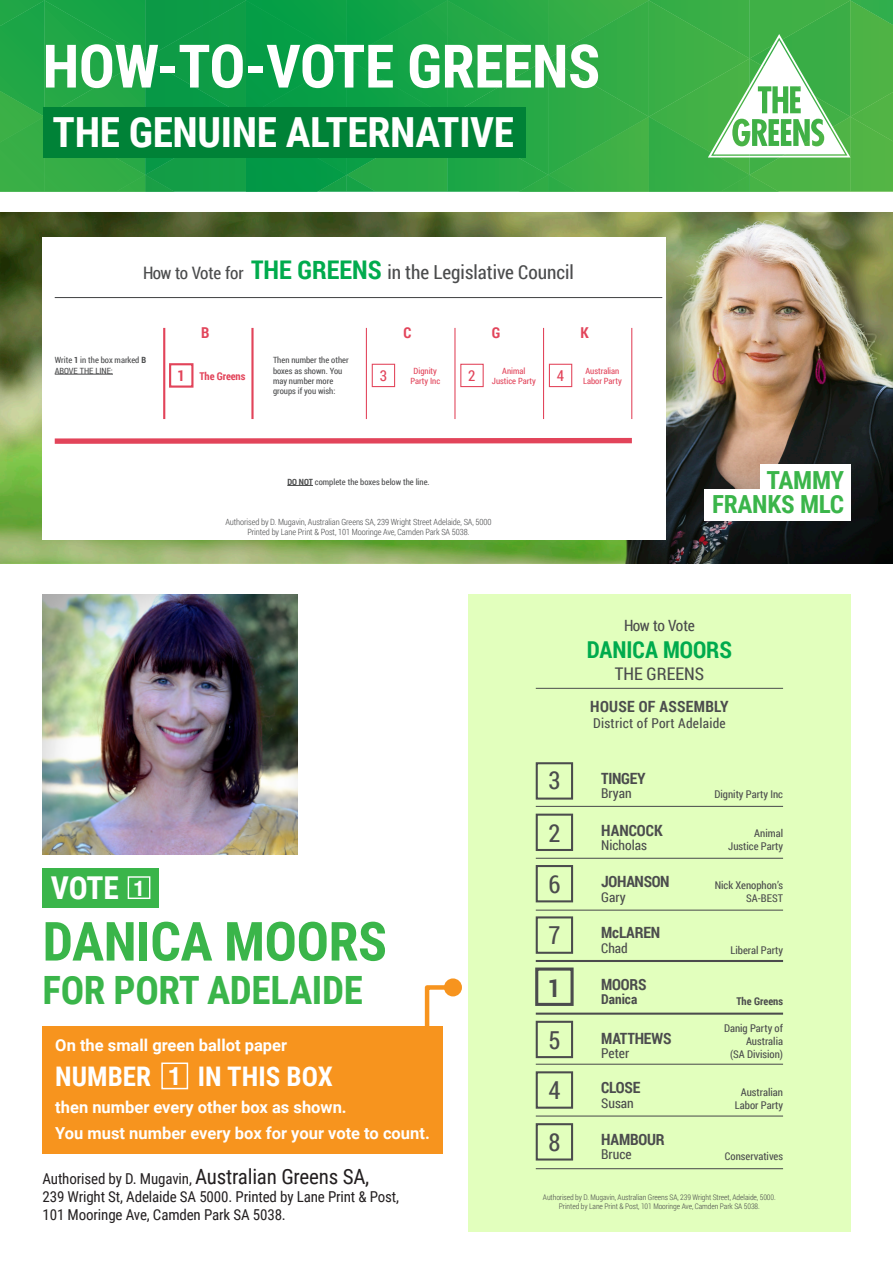
<style>
.page{position:relative;width:893px;height:1263px;background:#fff}
.page>*{position:absolute;margin:0;border:0;box-sizing:border-box;transform-origin:0 0}
.t1{font:700 60px "Roboto Condensed";letter-spacing:-.01em;color:#fff}
.t2{font:700 54px "Roboto Condensed";letter-spacing:-.01em;color:#3ab54a}
.t3{font:700 41.55px "Roboto Condensed";letter-spacing:-.01em;color:#fff}
.t4{font:700 39px "Roboto Condensed";letter-spacing:-.01em;color:#3ab54a}
.t5{font:700 31.5px "Roboto Condensed";color:#fff}
.t6{font:700 27px "Roboto Condensed";color:#fff}
.t7{font:700 24.9px/24.9px "Roboto Condensed";letter-spacing:-.01em;color:#3ab54a;text-align:right}
.t8{font:24.75px/51.6px "Roboto Condensed";color:#4b4c4d;text-align:justify}
.t9{font:700 23.25px "Roboto Condensed";color:#00ab4d}
.t10{font:19.35px "Roboto Condensed";color:#4b4c4d}
.t11{font:17.4px "Roboto Condensed";color:#4b4c4d}
.t12{font:700 16.5px/25.7px "Roboto";color:#fff}
.t13{font:700 15.45px "Roboto Condensed";letter-spacing:-.01em;color:#4b4c4d}
.t14{font:700 15.45px "Roboto Condensed";letter-spacing:.02em;color:#4b4c4d}
.t15{font:15.45px "Roboto Condensed";letter-spacing:-.035em;color:#4b4c4d}
.t16{font:15px/18px "Roboto Condensed";letter-spacing:-.01em;color:#231f20}
.t17{font:700 15px "Roboto Condensed";color:#e2445a}
.t18{font:15px "Roboto Condensed";color:#e2445a}
.t19{font:13.5px "Roboto Condensed";color:#4b4c4d}
.t20{font:13.5px "Roboto Condensed";letter-spacing:.02em;color:#4b4c4d}
.t21{font:700 13.5px "Roboto Condensed";color:#4b4c4d}
.t22{font:10.65px/12.8px "Roboto Condensed";color:#4b4c4d;text-align:right}
.t23{font:700 10.65px "Roboto Condensed";letter-spacing:-.01em;color:#e2445a}
.t24{font:700 10.65px "Roboto Condensed";color:#4b4c4d}
.t25{font:8.55px/10.4px "Roboto Condensed";color:#4b4c4d}
.t26{font:300 8.55px/10.4px "Roboto Condensed";letter-spacing:-.01em;color:#4b4c4d;text-align:center}
.t27{font:8.55px/10.4px "Roboto Condensed";color:#e2445a;text-align:center}
.t28{font:300 7.8px/9.3px "Roboto Condensed";letter-spacing:-.01em;color:#4b4c4d;text-align:center}
.s1{font-size:17.1px}
.s2{font-weight:700;font-size:25.65px;color:#00ab4d}
.s3{font-weight:700}
.s4{font-family:"Helvetica";font-size:21.6px}
.s5{font-family:"Helvetica";font-size:25.2px}
.s6{font-size:21px}
</style>
<div class="page">
<svg style="left:0;top:0;width:893px;height:191px;background:#31ac4d"></svg>
<div style="left:43px;top:107px;width:482px;height:50px;background:#008237"></div>
<img style="left:0;top:213px;width:893px;height:199px">
<svg style="left:0;top:412px;width:893px;height:151px;background:#5a6943"></svg>
<div style="left:704px;top:489px;width:146px;height:31px;background:#fff"></div>
<div style="left:759px;top:464px;width:91px;height:31px;background:#fff"></div>
<div style="left:43px;top:237px;width:623px;height:302px;background:#fff"></div>
<hr style="left:55px;top:297px;width:607px;height:1px;background:#4b4c4d">
<hr style="left:163px;top:328px;width:2px;height:91px;background:#e2445a">
<hr style="left:366px;top:328px;width:1px;height:91px;background:#e2445a">
<hr style="left:454px;top:328px;width:1px;height:91px;background:#e2445a">
<hr style="left:543px;top:328px;width:1px;height:91px;background:#e2445a">
<hr style="left:251px;top:328px;width:3px;height:91px;background:#e2445a">
<hr style="left:631px;top:328px;width:1px;height:91px;background:#e2445a">
<svg style="left:54px;top:437px;width:578px;height:7px;background:#e86f80"></svg>
<div style="left:169px;top:363px;width:24px;height:25px;border:2px solid #e2445a"></div>
<div style="left:372px;top:364px;width:23px;height:23px;border:1px solid #e2445a"></div>
<div style="left:460px;top:364px;width:24px;height:23px;border:1px solid #e2445a"></div>
<div style="left:549px;top:364px;width:23px;height:23px;border:1px solid #e2445a"></div>
<hr style="left:55px;top:374px;width:58px;height:1px;background:#4b4c4d">
<svg style="left:287px;top:485px;width:26px;height:1px"></svg>
<div style="left:43px;top:1026px;width:400px;height:128px;background:#f7941e"></div>
<svg style="left:161px;top:1062px;width:28px;height:28px"></svg>
<div style="left:43px;top:868px;width:116px;height:39px;background:#3ab54a"></div>
<div style="left:128px;top:876px;width:22px;height:23px;border:1px solid #fff"></div>
<div style="left:468px;top:594px;width:382px;height:638px;background:#e2ffbd"></div>
<hr style="left:536px;top:688px;width:247px;height:1px;background:#4b4c4d">
<div style="left:536px;top:762px;width:37px;height:38px;border:2px solid #4b4c4d"></div>
<div style="left:536px;top:814px;width:37px;height:37px;border:2px solid #4b4c4d"></div>
<div style="left:536px;top:865px;width:37px;height:37px;border:2px solid #4b4c4d"></div>
<div style="left:536px;top:916px;width:37px;height:38px;border:2px solid #4b4c4d"></div>
<div style="left:535px;top:967px;width:39px;height:39px;border:3px solid #4b4c4d"></div>
<div style="left:536px;top:1021px;width:37px;height:37px;border:2px solid #4b4c4d"></div>
<div style="left:536px;top:1071px;width:37px;height:38px;border:2px solid #4b4c4d"></div>
<div style="left:536px;top:1123px;width:37px;height:37px;border:2px solid #4b4c4d"></div>
<hr style="left:536px;top:806px;width:247px;height:1px;background:#4b4c4d">
<hr style="left:536px;top:858px;width:247px;height:1px;background:#4b4c4d">
<hr style="left:536px;top:910px;width:247px;height:1px;background:#4b4c4d">
<hr style="left:536px;top:960px;width:247px;height:2px;background:#4b4c4d">
<hr style="left:536px;top:1012px;width:247px;height:3px;background:#4b4c4d">
<hr style="left:536px;top:1064px;width:247px;height:1px;background:#4b4c4d">
<hr style="left:536px;top:1115px;width:247px;height:1px;background:#4b4c4d">
<hr style="left:536px;top:1168px;width:247px;height:1px;background:#4b4c4d">
<svg style="left:424px;top:983px;width:33px;height:43px"></svg>
<div style="left:444px;top:978px;width:18px;height:18px;background:#f7941e;border-radius:50%"></div>
<img style="left:43px;top:594px;width:255px;height:260px">
<h1 class="t1" style="left:43px;top:24px;width:559px">HOW-TO-VOTE GREENS</h1>
<h3 class="t3" style="left:53px;top:103px;width:463px">THE GENUINE ALTERNATIVE</h3>
<h3 class="t10" style="left:143px;top:258px;width:432px"><span class="s1">How to Vote for</span> <span class="s2">THE GREENS</span> in the Legislative Council</h3>
<h3 class="t17" style="left:201px;top:322px;width:10px">B</h3>
<h3 class="t17" style="left:403px;top:322px;width:9px">C</h3>
<h3 class="t17" style="left:492px;top:322px;width:10px">G</h3>
<h3 class="t17" style="left:580px;top:322px;width:10px">K</h3>
<p class="t23" style="left:200px;top:369px;width:47px">The Greens</p>
<p class="t27" style="left:410px;top:365px;width:31px">Dignity<br>Party Inc</p>
<p class="t27" style="left:492px;top:365px;width:46px">Animal<br>Justice Party</p>
<p class="t27" style="left:585px;top:365px;width:35px">Australian</p>
<p class="t25" style="left:55px;top:355px;width:93px">Write <span class="s3">1</span> in the box marked <span class="s3">B<br></span>ABOVE THE LINE:</p>
<p class="t25" style="left:273px;top:355px;width:77px">Then number the other boxes as shown. You may number more groups if you wish:</p>
<h3 class="t17" style="left:178px;top:365px;width:9px">1</h3>
<h3 class="t18" style="left:380px;top:365px;width:9px">3</h3>
<h3 class="t18" style="left:468px;top:365px;width:9px">2</h3>
<h3 class="t18" style="left:557px;top:365px;width:9px">4</h3>
<p class="t27" style="left:583px;top:376px;width:40px">Labor Party</p>
<p class="t25" style="left:287px;top:476px;width:144px"><span class="s3">DO NOT</span> complete the boxes below the line.</p>
<p class="t26" style="left:225px;top:516px;width:268px">Authorised by D. Mugavin, Australian Greens SA, 239 Wright Street Adelaide, SA, 5000<br>Printed by Lane Print &amp; Post, 101 Mooringe Ave, Camden Park SA 5038.</p>
<h3 class="t7" style="left:712px;top:466px;width:134px">TAMMY<br>FRANKS MLC</h3>
<h3 class="t5" style="left:51px;top:865px;width:96px">VOTE <span class="s4">1</span></h3>
<p class="t2" style="left:43px;top:903px;width:346px">DANICA MOORS</p>
<p class="t4" style="left:43px;top:963px;width:322px">FOR PORT ADELAIDE</p>
<h3 class="t12" style="left:55px;top:1032px;width:233px">On the small green ballot paper</h3>
<h3 class="t6" style="left:55px;top:1057px;width:279px">NUMBER <span class="s5">1</span> IN THIS BOX</h3>
<h3 class="t12" style="left:55px;top:1094px;width:376px">then number every other box as shown.<br>You must number every box for your vote to count.</h3>
<h3 class="t16" style="left:43px;top:1169px;width:358px">Authorised by D. Mugavin, <span class="s6">Australian Greens SA,<br></span>239 Wright St, Adelaide SA 5000. Printed by Lane Print &amp; Post,<br>101 Mooringe Ave, Camden Park SA 5038.</h3>
<p class="t15" style="left:624px;top:615px;width:72px">How to Vote</p>
<p class="t9" style="left:587px;top:633px;width:147px">DANICA MOORS</p>
<p class="t11" style="left:615px;top:662px;width:91px">THE GREENS</p>
<p class="t14" style="left:590px;top:695px;width:140px">HOUSE OF ASSEMBLY</p>
<p class="t20" style="left:593px;top:714px;width:134px">District of Port Adelaide</p>
<p class="t8" style="left:548px;top:754px;width:14px">3</p>
<p class="t13" style="left:601px;top:767px;width:46px">TINGEY</p>
<p class="t19" style="left:601px;top:784px;width:32px">Bryan</p>
<p class="t13" style="left:601px;top:819px;width:63px">HANCOCK</p>
<p class="t19" style="left:601px;top:836px;width:47px">Nicholas</p>
<p class="t13" style="left:601px;top:871px;width:70px">JOHANSON</p>
<p class="t19" style="left:601px;top:888px;width:26px">Gary</p>
<p class="t13" style="left:601px;top:922px;width:60px">McLAREN</p>
<p class="t19" style="left:601px;top:938px;width:28px">Chad</p>
<p class="t13" style="left:601px;top:973px;width:47px">MOORS</p>
<p class="t21" style="left:601px;top:990px;width:38px">Danica</p>
<p class="t13" style="left:601px;top:1027px;width:72px">MATTHEWS</p>
<p class="t19" style="left:601px;top:1044px;width:30px">Peter</p>
<p class="t13" style="left:601px;top:1077px;width:41px">CLOSE</p>
<p class="t19" style="left:601px;top:1093px;width:34px">Susan</p>
<p class="t13" style="left:601px;top:1129px;width:65px">HAMBOUR</p>
<p class="t19" style="left:601px;top:1145px;width:32px">Bruce</p>
<p class="t22" style="left:714px;top:787px;width:70px">Dignity Party Inc</p>
<p class="t22" style="left:728px;top:826px;width:56px">Animal<br>Justice Party</p>
<p class="t22" style="left:715px;top:878px;width:70px">Nick Xenophon’s<br>SA-BEST</p>
<p class="t8" style="left:548px;top:806px;width:14px">2<br>6<br>7<br><span class="s3">1<br></span>5<br>4<br>8</p>
<p class="t22" style="left:730px;top:943px;width:54px">Liberal Party</p>
<p class="t24" style="left:736px;top:994px;width:48px">The Greens</p>
<p class="t22" style="left:724px;top:1022px;width:61px">Danig Party of<br>Australia<br>(SA Division)</p>
<p class="t22" style="left:735px;top:1085px;width:50px;text-align:center">Australian<br>Labor Party</p>
<p class="t22" style="left:725px;top:1150px;width:60px">Conservatives</p>
<p class="t28" style="left:543px;top:1192px;width:234px">Authorised by D. Mugavin, Australian Greens SA, 239 Wright Street, Adelaide, 5000.<br>Printed by Lane Print &amp; Post, 101 Mooringe Ave, Camden Park SA 5038.</p>
</div>
